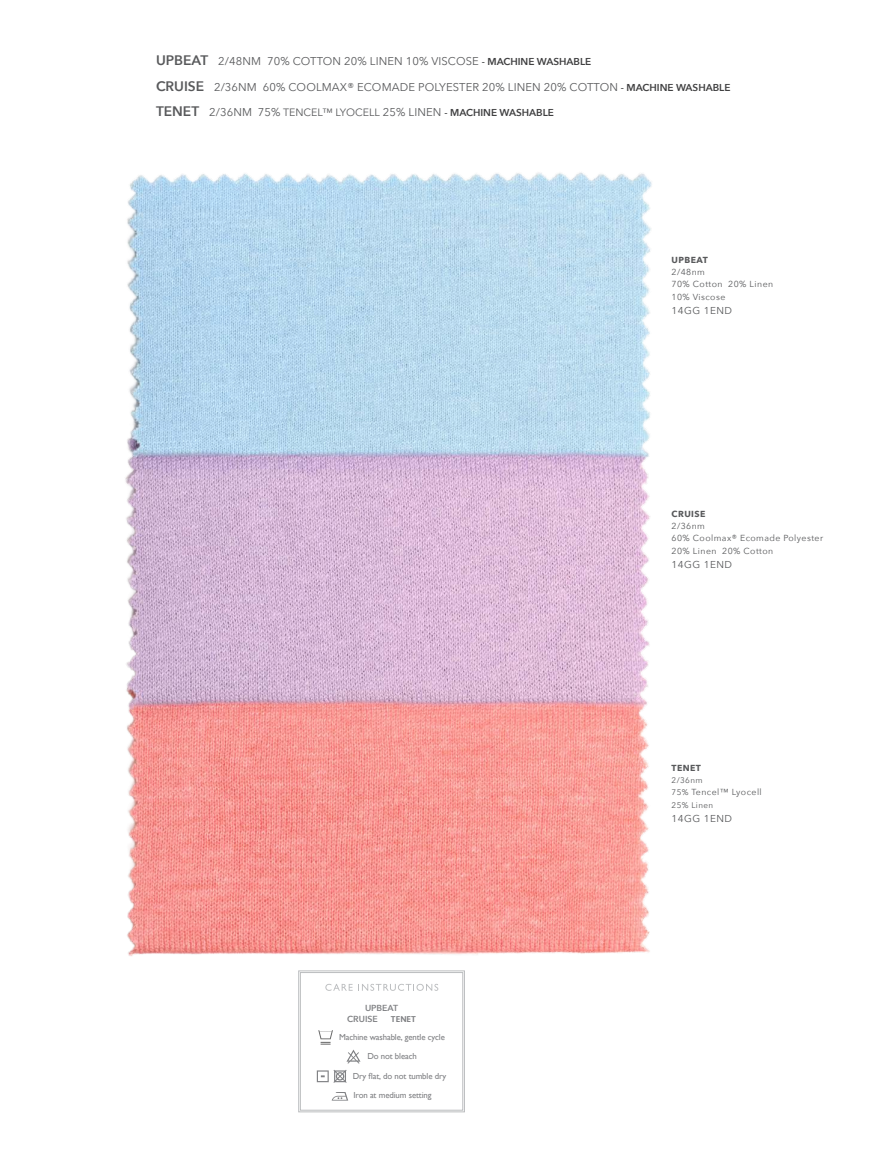
<style>
.page{position:relative;width:886px;height:1170px;background:#fff}
.page>*{position:absolute;margin:0;border:0;box-sizing:border-box;transform-origin:0 0}
.t1{font:11.25px "Avenir Next";letter-spacing:.01em;color:#58595b}
.t2{font:10px "Avenir Next";letter-spacing:.05em;color:#58595b}
.t3{font:8.75px/12.5px "Avenir Next";letter-spacing:.05em;color:#58595b}
.t4{font:8.75px "Gill Sans";letter-spacing:-.015em;color:#808184}
.t5{font:700 8.75px "Avenir Next";letter-spacing:.05em;color:#58595b}
.t6{font:600 8.75px "Avenir Next";color:#808184}
.t7{font:500 8.75px "Seravek";color:#808184}
.t8{font:8.12px "Avenir Next";letter-spacing:.05em;color:#58595b}
.s1{font-weight:600;font-size:13.75px}
.s2{font-weight:600;font-size:10px}
.s3{font-weight:600;font-size:10px;color:#404041}
.s4{font-size:10.62px}
.s5{font-size:8.12px}
</style>
<div class="page">
<div style="left:298px;top:970px;width:167px;height:142px;border:1px solid #bbbdbf"></div>
<div style="left:300px;top:972px;width:163px;height:138px;border:1px solid #bbbdbf"></div>
<svg style="left:317px;top:1070px;width:30px;height:12px"></svg>
<svg style="left:346px;top:1049px;width:14px;height:14px"></svg>
<svg style="left:318px;top:1030px;width:15px;height:14px"></svg>
<svg style="left:325px;top:983px;width:113px;height:7px"></svg>
<svg style="left:332px;top:1092px;width:16px;height:8px"></svg>
<img style="left:125px;top:172px;width:527px;height:784px">
<p class="t1" style="left:156px;top:51px;width:437px"><span class="s1">UPBEAT</span> 2/48NM 70% COTTON 20% LINEN 10% VISCOSE <span class="s2">-</span> <span class="s3">MACHINE WASHABLE</span></p>
<p class="t1" style="left:156px;top:77px;width:576px"><span class="s1">CRUISE</span> 2/36NM 60% COOLMAX® ECOMADE POLYESTER 20% LINEN 20% COTTON <span class="s2">-</span> <span class="s3">MACHINE WASHABLE</span></p>
<p class="t1" style="left:156px;top:103px;width:399px"><span class="s1">TENET</span> 2/36NM 75% <span class="s4">TENCEL™ LYOCELL</span> 25% LINEN <span class="s2">-</span> <span class="s3">MACHINE WASHABLE</span></p>
<p class="t5" style="left:671px;top:252px;width:38px">UPBEAT</p>
<p class="t3" style="left:671px;top:265px;width:103px">2/48nm<br>70% Cotton 20% Linen<br>10% Viscose</p>
<p class="t2" style="left:671px;top:301px;width:62px">14GG 1END</p>
<p class="t5" style="left:671px;top:506px;width:35px">CRUISE</p>
<p class="t3" style="left:671px;top:519px;width:153px">2/36nm<br>60% Coolmax® Ecomade Polyester<br>20% Linen 20% Cotton</p>
<p class="t2" style="left:671px;top:555px;width:62px">14GG 1END</p>
<p class="t6" style="left:365px;top:1000px;width:35px">UPBEAT</p>
<p class="t6" style="left:347px;top:1011px;width:32px">CRUISE</p>
<p class="t7" style="left:391px;top:1013px;width:27px">TENET</p>
<p class="t4" style="left:339px;top:1031px;width:107px">Machine washable, gentle cycle</p>
<p class="t4" style="left:367px;top:1051px;width:51px">Do not bleach</p>
<p class="t4" style="left:353px;top:1070px;width:95px">Dry flat, do not tumble dry</p>
<p class="t4" style="left:353px;top:1089px;width:80px">Iron at medium setting</p>
<p class="t5" style="left:671px;top:759px;width:31px">TENET</p>
<p class="t8" style="left:671px;top:773px;width:33px">2/36nm</p>
<p class="t3" style="left:671px;top:785px;width:92px"><span class="s5">75%</span> Tencel™ Lyocell</p>
<p class="t8" style="left:671px;top:798px;width:43px">25% Linen</p>
<p class="t2" style="left:671px;top:809px;width:62px">14GG 1END</p>
</div>
